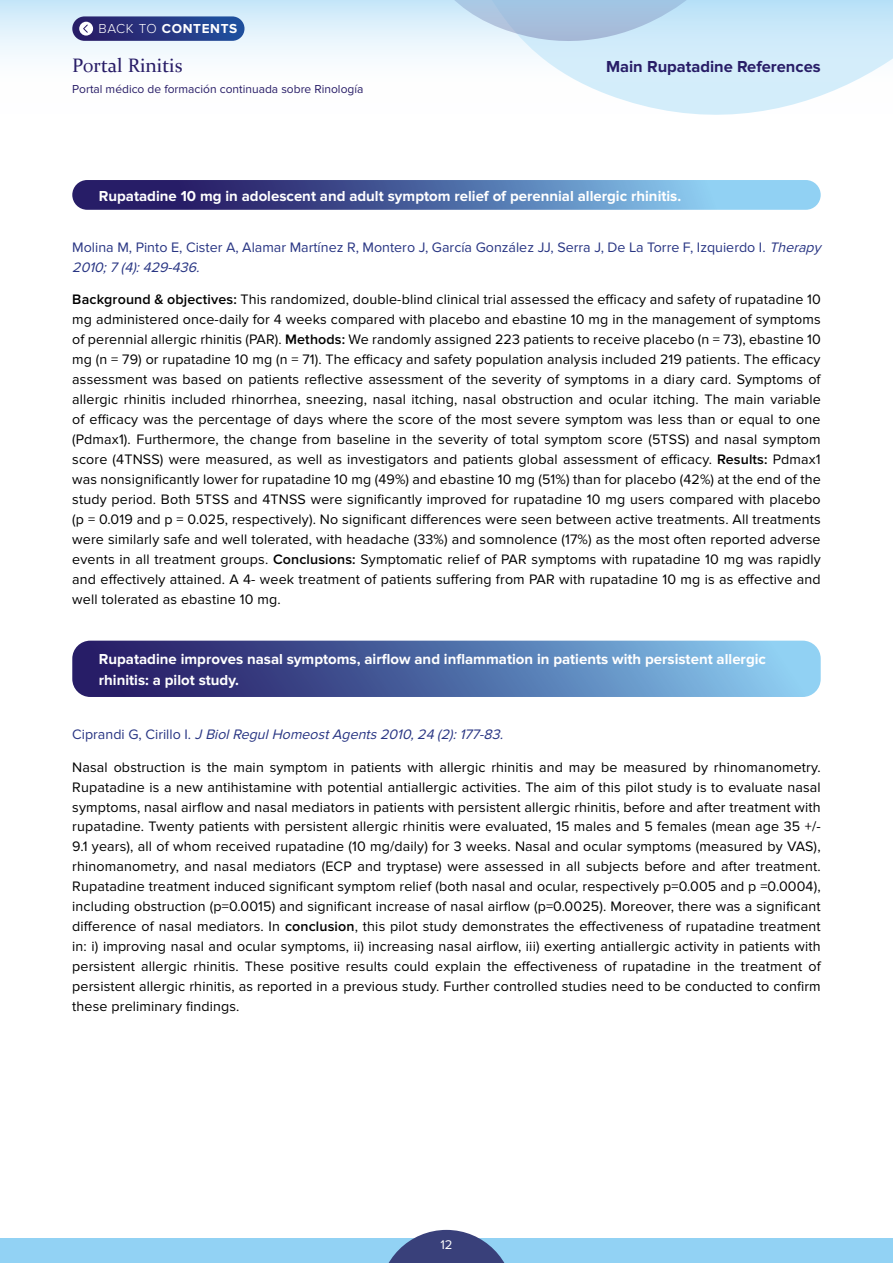
<style>
.page{position:relative;width:893px;height:1263px;background:#fff}
.page>*{position:absolute;margin:0;border:0;box-sizing:border-box;transform-origin:0 0}
.t1{font:19.5px "Constantia";color:#281d67}
.t2{font:700 16.5px "Proxima Nova";color:#281d67}
.Texto{font:700 15px/21px "Proxima Nova";color:#fff}
.Texto-2{font:14.25px/20px "Proxima Nova";letter-spacing:.01em;color:#000;text-align:justify}
.Texto-3{font:14.25px/20px "Proxima Nova";color:#283583}
.Texto-4{font:italic 14.25px "Proxima Nova";color:#283583}
.t3{font:700 13.5px "Proxima Nova";letter-spacing:.05em;color:#fff}
.Texto-5{font:13.05px "Proxima Nova";color:#fff}
.t4{font:12px "Proxima Nova";color:#281d67}
.s1{font-weight:300}
.s2{font-style:italic}
.s3{font-weight:600}
.s4{font-style:normal}
</style>
<div class="page">
<svg style="left:72px;top:180px;width:749px;height:30px;background:#5671a9"></svg>
<svg style="left:72px;top:641px;width:749px;height:56px;background:#536fa8"></svg>
<div style="left:0;top:1238px;width:893px;height:25px;background:#92d2f4"></div>
<svg style="left:388px;top:1230px;width:117px;height:33px"></svg>
<svg style="left:0;top:0;width:893px;height:115px"></svg>
<div style="left:72px;top:16px;width:172px;height:25px;background:linear-gradient(to right,#2c1b64,#20519f);border-radius:12px"></div>
<div style="left:79px;top:22px;width:14px;height:14px;background:#fff;border-radius:50%"></div>
<svg style="left:83px;top:25px;width:5px;height:8px"></svg>
<p class="t3" style="left:98px;top:21px;width:140px"><span class="s1">BACK TO</span> CONTENTS</p>
<p class="t1" style="left:72px;top:52px;width:112px">Portal Rinitis</p>
<p class="t4" style="left:72px;top:82px;width:293px">Portal médico de formación continuada sobre Rinología</p>
<p class="t2" style="left:606px;top:57px;width:216px">Main Rupatadine References</p>
<p class="Texto" style="left:99px;top:186px;width:584px">Rupatadine 10 mg in adolescent and adult symptom relief of perennial allergic rhinitis.</p>
<p class="Texto-3" style="left:72px;top:237px;width:754px">Molina M, Pinto E, Cister A, Alamar Martínez R, Montero J, García González JJ, Serra J, De La Torre F, Izquierdo I. <span class="s2">Therapy<br>2010;7 (4):429-436.</span></p>
<p class="Texto-2" style="left:72px;top:290px;width:750px"><span class="s3">Background &amp; objectives:</span> This randomized, double-blind clinical trial assessed the efficacy and safety of rupatadine 10 mg administered once-daily for 4 weeks compared with placebo and ebastine 10 mg in the management of symptoms of perennial allergic rhinitis (PAR). <span class="s3">Methods:</span> We randomly assigned 223 patients to receive placebo (n = 73), ebastine 10 mg (n = 79) or rupatadine 10 mg (n = 71). The efficacy and safety population analysis included 219 patients. The efficacy assessment was based on patients reflective assessment of the severity of symptoms in a diary card. Symptoms of allergic rhinitis included rhinorrhea, sneezing, nasal itching, nasal obstruction and ocular itching. The main variable of efficacy was the percentage of days where the score of the most severe symptom was less than or equal to one (Pdmax1). Furthermore, the change from baseline in the severity of total symptom score (5TSS) and nasal symptom score (4TNSS) were measured, as well as investigators and patients global assessment of efficacy. <span class="s3">Results:</span> Pdmax1 was nonsignificantly lower for rupatadine 10 mg (49%) and ebastine 10 mg (51%) than for placebo (42%) at the end of the study period. Both 5TSS and 4TNSS were significantly improved for rupatadine 10 mg users compared with placebo (p = 0.019 and p = 0.025, respectively). No significant differences were seen between active treatments. All treatments were similarly safe and well tolerated, with headache (33%) and somnolence (17%) as the most often reported adverse events in all treatment groups. <span class="s3">Conclusions:</span> Symptomatic relief of PAR symptoms with rupatadine 10 mg was rapidly and effectively attained. A 4- week treatment of patients suffering from PAR with rupatadine 10 mg is as effective and well tolerated as ebastine 10 mg.</p>
<p class="Texto" style="left:99px;top:649px;width:669px">Rupatadine improves nasal symptoms, airflow and inflammation in patients with persistent allergic rhinitis: a pilot study.</p>
<p class="Texto-4" style="left:72px;top:726px;width:436px"><span class="s4">C i p r a n d i G , C i r i l l o I .</span> JBiolRegulHomeostAgents2010,24 (2):177-83.</p>
<p class="Texto-2" style="left:72px;top:757px;width:750px">Nasal obstruction is the main symptom in patients with allergic rhinitis and may be measured by rhinomanometry.<br>Rupatadine is a new antihistamine with potential antiallergic activities. The aim of this pilot study is to evaluate nasal symptoms, nasal airflow and nasal mediators in patients with persistent allergic rhinitis, before and after treatment with rupatadine. Twenty patients with persistent allergic rhinitis were evaluated, 15 males and 5 females (mean age 35 +/- 9.1 years), all of whom received rupatadine (10 mg/daily) for 3 weeks. Nasal and ocular symptoms (measured by VAS), rhinomanometry, and nasal mediators (ECP and tryptase) were assessed in all subjects before and after treatment.<br>Rupatadine treatment induced significant symptom relief (both nasal and ocular, respectively p=0.005 and p =0.0004), including obstruction (p=0.0015) and significant increase of nasal airflow (p=0.0025). Moreover, there was a significant difference of nasal mediators. In <span class="s3">conclusion</span>, this pilot study demonstrates the effectiveness of rupatadine treatment in: i) improving nasal and ocular symptoms, ii) increasing nasal airflow, iii) exerting antiallergic activity in patients with persistent allergic rhinitis. These positive results could explain the effectiveness of rupatadine in the treatment of persistent allergic rhinitis, as reported in a previous study. Further controlled studies need to be conducted to confirm these preliminary findings.</p>
<p class="Texto-5" style="left:440px;top:1237px;width:14px">12</p>
</div>
